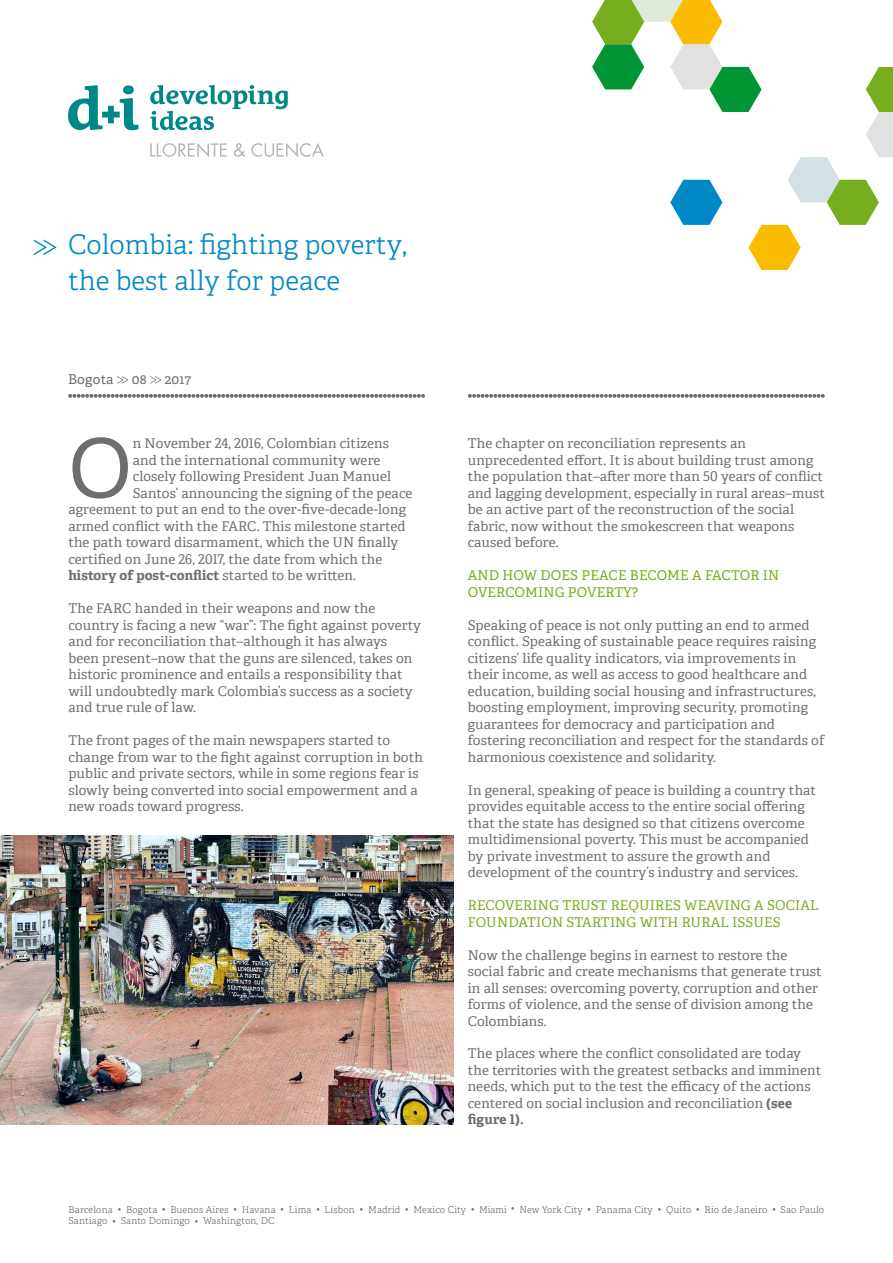
<style>
.page{position:relative;width:893px;height:1263px;background:#fff}
.page>*{position:absolute;margin:0;border:0;box-sizing:border-box;transform-origin:0 0}
.t1{font:81.9px "Adelle";color:#6e6e6f}
.t2{font:300 27px/36px "Adelle";color:#0089c6}
.t3{font:13.5px/16.5px "Adelle";letter-spacing:.01em;color:#6e6e6f}
.t4{font:13.5px "Adelle";letter-spacing:.01em;color:#76ad1c}
.t5{font:13.5px/16.5px "Adelle";letter-spacing:.01em;color:#76ad1c}
.t6{font:700 13.5px "Adelle";letter-spacing:.01em;color:#6e6e6f}
.t7{font:13.5px "Adelle";letter-spacing:.02em;color:#6e6e6f}
.t8{font:300 9.45px/11.4px "Adelle";letter-spacing:.02em;color:#6e6e6f}
.s1{font-weight:400}
.s2{font-weight:700}
</style>
<div class="page">
<img style="left:0;top:835px;width:454px;height:290px">
<svg style="left:34px;top:239px;width:22px;height:16px"></svg>
<svg style="left:117px;top:376px;width:11px;height:8px"></svg>
<svg style="left:150px;top:376px;width:11px;height:8px"></svg>
<svg style="left:68px;top:394px;width:357px;height:4px"></svg>
<svg style="left:468px;top:394px;width:357px;height:4px"></svg>
<svg style="left:592px;top:0;width:301px;height:270px"></svg>
<svg style="left:68px;top:85px;width:71px;height:45px"></svg>
<svg style="left:150px;top:143px;width:174px;height:14px"></svg>
<svg style="left:150px;top:85px;width:138px;height:45px"></svg>
<h2 class="t2" style="left:68px;top:226px;width:340px">Colombia: fighting poverty, the best ally for peace</h2>
<p class="t7" style="left:68px;top:369px;width:47px">BOGOTA</p>
<p class="t7" style="left:132px;top:369px;width:16px">08</p>
<p class="t7" style="left:165px;top:369px;width:28px">2017</p>
<h1 class="t1" style="left:68px;top:409px;width:65px">O</h1>
<p class="t3" style="left:133px;top:434px;width:258px">n November 24, 2016, Colombian citizens</p>
<p class="t3" style="left:133px;top:451px;width:249px">and the international community were</p>
<p class="t3" style="left:133px;top:467px;width:260px">closely following President Juan Manuel</p>
<p class="t3" style="left:133px;top:484px;width:281px">Santos’ announcing the signing of the peace</p>
<p class="t3" style="left:68px;top:500px;width:339px">agreement to put an end to the over-five-decade-long</p>
<p class="t3" style="left:68px;top:517px;width:339px">armed conflict with the FARC. This milestone started</p>
<p class="t3" style="left:68px;top:533px;width:332px">the path toward disarmament, which the UN finally</p>
<p class="t3" style="left:68px;top:550px;width:315px">certified on June 26, 2017, the date from which the</p>
<p class="t6" style="left:68px;top:565px;width:289px">history of post-conflict <span class="s1">started to be written.</span></p>
<p class="t3" style="left:68px;top:599px;width:354px">The FARC handed in their weapons and now the country is facing a new “war”: The fight against poverty and for reconciliation that–although it has always been present–now that the guns are silenced, takes on historic prominence and entails a responsibility that will undoubtedly mark Colombia’s success as a society and true rule of law.</p>
<p class="t3" style="left:68px;top:731px;width:356px">The front pages of the main newspapers started to change from war to the fight against corruption in both public and private sectors, while in some regions fear is slowly being converted into social empowerment and a new roads toward progress.</p>
<p class="t3" style="left:468px;top:434px;width:359px">The chapter on reconciliation represents an unprecedented effort. It is about building trust among the population that–after more than 50 years of conflict and lagging development, especially in rural areas–must be an active part of the reconstruction of the social fabric, now without the smokescreen that weapons caused before.</p>
<p class="t5" style="left:468px;top:566px;width:313px">AND HOW DOES PEACE BECOME A FACTOR IN<br>OVERCOMING POVERTY?</p>
<p class="t3" style="left:468px;top:616px;width:358px">Speaking of peace is not only putting an end to armed conflict. Speaking of sustainable peace requires raising citizens’ life quality indicators, via improvements in their income, as well as access to good healthcare and education, building social housing and infrastructures, boosting employment, improving security, promoting guarantees for democracy and participation and fostering reconciliation and respect for the standards of harmonious coexistence and solidarity.</p>
<p class="t3" style="left:468px;top:781px;width:350px">In general, speaking of peace is building a country that provides equitable access to the entire social offering that the state has designed so that citizens overcome multidimensional poverty. This must be accompanied by private investment to assure the growth and development of the country’s industry and services.</p>
<p class="t4" style="left:468px;top:895px;width:65px">Recoverin</p>
<p class="t4" style="left:549px;top:895px;width:24px">g trust</p>
<p class="t4" style="left:611px;top:895px;width:38px">requir</p>
<p class="t4" style="left:664px;top:895px;width:156px">es weaving a social</p>
<p class="t4" style="left:468px;top:912px;width:109px">foundation startin</p>
<p class="t4" style="left:626px;top:912px;width:66px">g with rura</p>
<p class="t4" style="left:720px;top:912px;width:21px">l issu</p>
<p class="t4" style="left:764px;top:912px;width:16px">es</p>
<p class="t3" style="left:468px;top:946px;width:356px">Now the challenge begins in earnest to restore the social fabric and create mechanisms that generate trust in all senses: overcoming poverty, corruption and other forms of violence, and the sense of division among the Colombians.</p>
<p class="t3" style="left:468px;top:1045px;width:355px">The places where the conflict consolidated are today the territories with the greatest setbacks and imminent needs, which put to the test the efficacy of the actions centered on social inclusion and reconciliation <span class="s2">(see figure 1).</span></p>
<p class="t8" style="left:68px;top:1204px;width:757px">Barcelona • Bogota • Buenos Aires • Havana • Lima • Lisbon • Madrid • Mexico City • Miami • New York City • Panama City • Quito • Rio de Janeiro • Sao Paulo<br>Santiago • Santo Domingo • Washington, DC</p>
</div>
